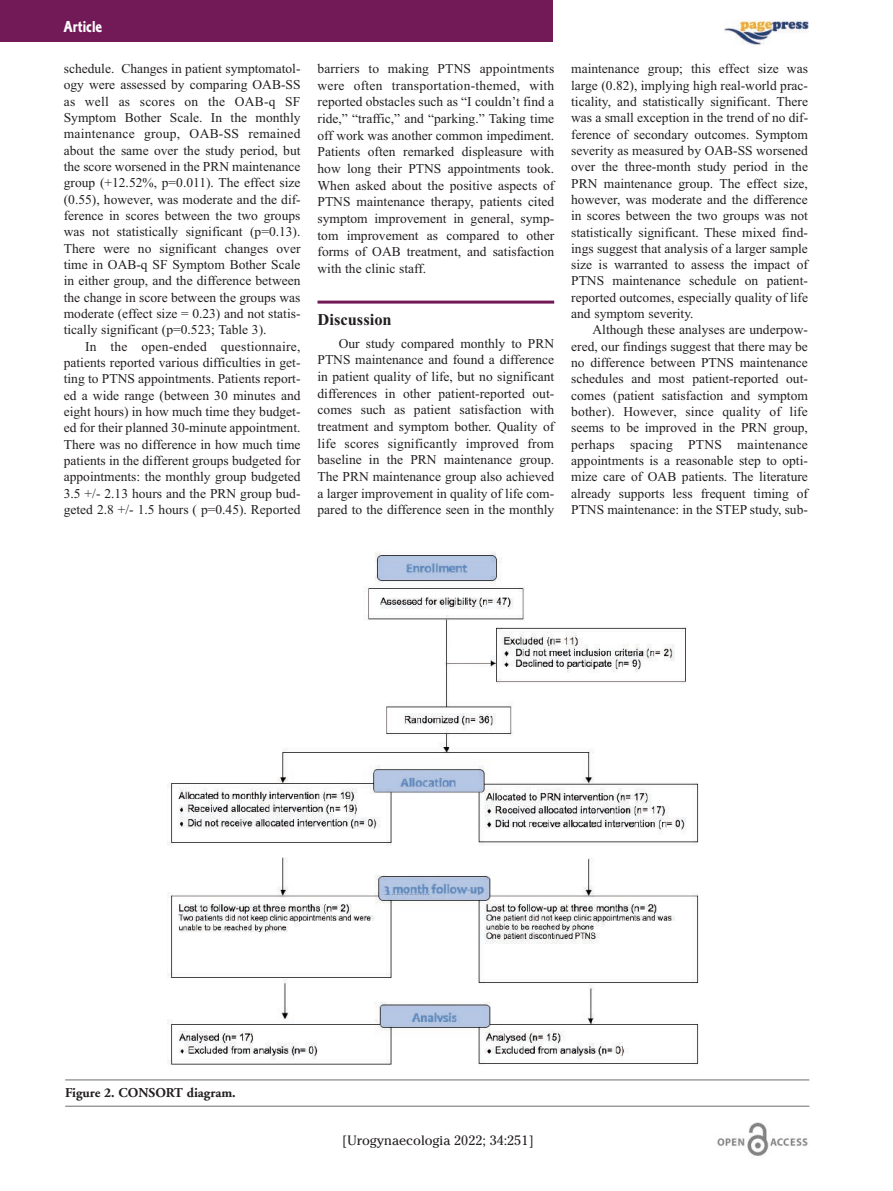
<style>
.page{position:relative;width:893px;height:1191px;background:#fff}
.page>*{position:absolute;margin:0;border:0;box-sizing:border-box;transform-origin:0 0}
.t1{font:700 16.5px "Times New Roman";color:#231f20}
.t2{font:16.5px "Corinthian Bold Condensed Plain";color:#fff}
.t3{font:13.5px/16.4px "Times New Roman";color:#231f20;text-align:justify}
.t4{font:13.5px "Cheltenham";color:#231f20}
.t5{font:700 13.5px "Adobe Garamond";color:#231f20}
</style>
<div class="page">
<hr style="left:317px;top:300px;width:237px;height:3px;background:#721957">
<div style="left:0;top:0;width:553px;height:42px;background:#721957"></div>
<img style="left:717px;top:1123px;width:91px;height:33px">
<img style="left:724px;top:20px;width:85px;height:24px">
<hr style="left:65px;top:1079px;width:744px;height:1px;background:#6c6d70">
<hr style="left:65px;top:1105px;width:744px;height:1px;background:#6c6d70">
<img style="left:168px;top:551px;width:531px;height:514px">
<p class="t2" style="left:63px;top:21px;width:40px">Article</p>
<p class="t3" style="left:64px;top:60px;width:238px">schedule. Changes in patient symptomatol&shy;ogy were assessed by comparing OAB-SS as well as scores on the OAB-q SF Symptom Bother Scale. In the monthly maintenance group, OAB-SS remained about the same over the study period, but the score worsened in the PRN maintenance group (+12.52%, p=0.011). The effect size (0.55), however, was moderate and the dif&shy;ference in scores between the two groups was not statistically significant (p=0.13).<br>There were no significant changes over time in OAB-q SF Symptom Bother Scale in either group, and the difference between the change in score between the groups was moderate (effect size = 0.23) and not statis&shy;tically significant (p=0.523; Table 3).</p>
<p class="t3" style="left:64px;top:338px;width:238px;text-indent:21px">In the open-ended questionnaire, patients reported various difficulties in get&shy;ting to PTNS appointments. Patients report&shy;ed a wide range (between 30 minutes and eight hours) in how much time they budget&shy;ed for their planned 30-minute appointment.<br>There was no difference in how much time patients in the different groups budgeted for appointments: the monthly group budgeted 3.5 +/- 2.13 hours and the PRN group bud&shy;geted 2.8 +/- 1.5 hours ( p=0.45). Reported</p>
<p class="t3" style="left:317px;top:60px;width:238px">barriers to making PTNS appointments were often transportation-themed, with reported obstacles such as “I couldn’t find a ride,” “traffic,” and “parking.” Taking time off work was another common impediment.<br>Patients often remarked displeasure with how long their PTNS appointments took.<br>When asked about the positive aspects of PTNS maintenance therapy, patients cited symptom improvement in general, symp&shy;tom improvement as compared to other forms of OAB treatment, and satisfaction with the clinic staff.</p>
<p class="t1" style="left:317px;top:309px;width:76px">Discussion</p>
<p class="t3" style="left:317px;top:334px;width:238px;text-indent:21px">Our study compared monthly to PRN PTNS maintenance and found a difference in patient quality of life, but no significant differences in other patient-reported out&shy;comes such as patient satisfaction with treatment and symptom bother. Quality of life scores significantly improved from baseline in the PRN maintenance group.<br>The PRN maintenance group also achieved a larger improvement in quality of life com&shy;pared to the difference seen in the monthly</p>
<p class="t3" style="left:571px;top:60px;width:238px">maintenance group; this effect size was large (0.82), implying high real-world prac&shy;ticality, and statistically significant. There was a small exception in the trend of no dif&shy;ference of secondary outcomes. Symptom severity as measured by OAB-SS worsened over the three-month study period in the PRN maintenance group. The effect size, however, was moderate and the difference in scores between the two groups was not statistically significant. These mixed find&shy;ings suggest that analysis of a larger sample size is warranted to assess the impact of PTNS maintenance schedule on patient&shy;reported outcomes, especially quality of life and symptom severity.</p>
<p class="t3" style="left:571px;top:322px;width:238px;text-indent:21px">Although these analyses are underpow&shy;ered, our findings suggest that there may be no difference between PTNS maintenance schedules and most patient-reported out&shy;comes (patient satisfaction and symptom bother). However, since quality of life seems to be improved in the PRN group, perhaps spacing PTNS maintenance appointments is a reasonable step to opti&shy;mize care of OAB patients. The literature already supports less frequent timing of PTNS maintenance: in the STEP study, sub-</p>
<p class="t5" style="left:65px;top:1087px;width:172px">Figure 2. CONSORT diagram.</p>
<p class="t4" style="left:342px;top:1132px;width:193px">[Urogynaecologia 2022; 34:251]</p>
</div>
